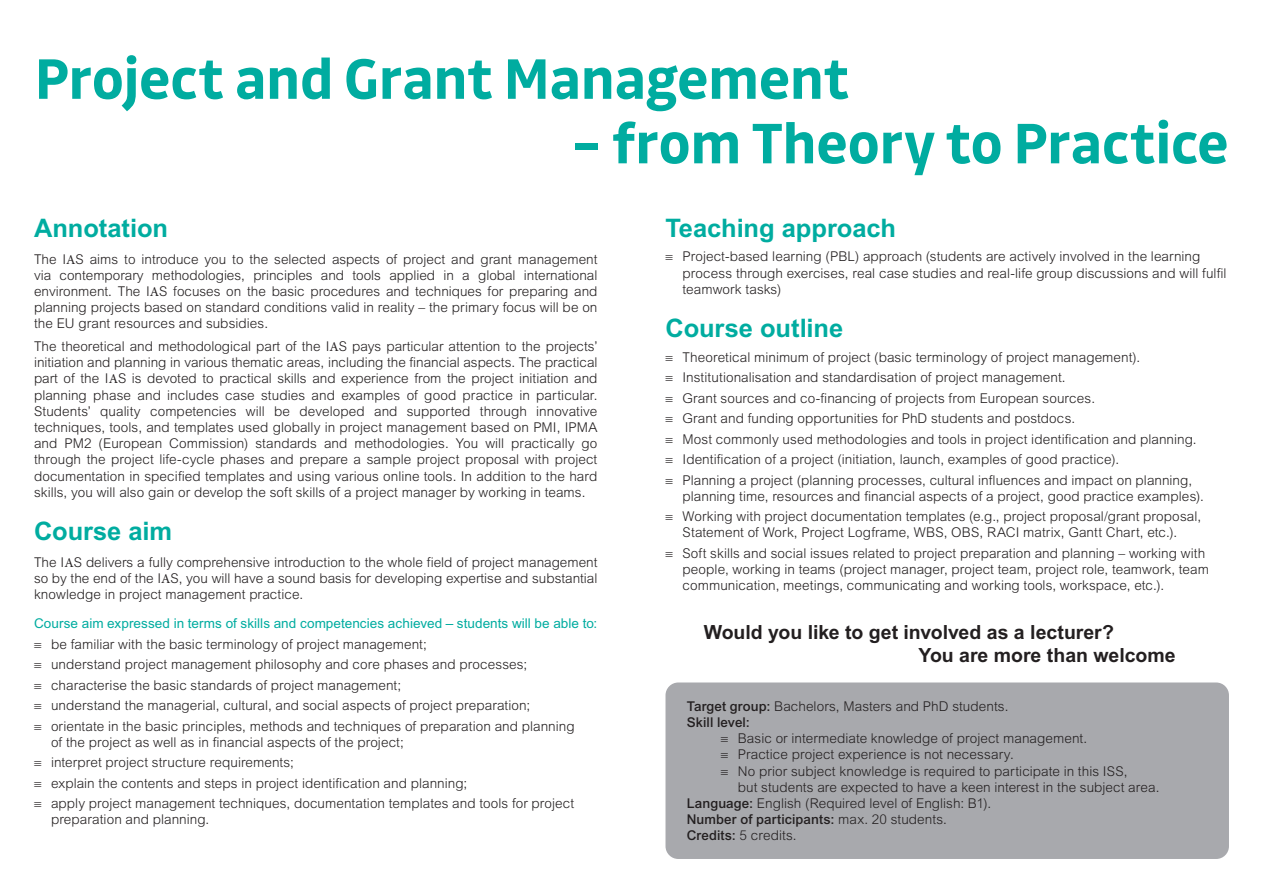
<style>
.page{position:relative;width:1263px;height:893px;background:#fff}
.page>*{position:absolute;margin:0;border:0;box-sizing:border-box;transform-origin:0 0}
.t1{font:700 60.9px "TRY Drive";letter-spacing:-.02em;color:#00aca0}
._22_Nadpisek_1{font:700 25.5px "Arial MT Pro";letter-spacing:-.005em;color:#00aca0}
._22_Lektor_text{font:700 19.5px "Arial MT Pro";color:#231f20}
._22_Lektor_text-2{font:300 13.5px/16.2px "Arial MT Pro";letter-spacing:.005em;color:#231f20}
._22_Lektor_text-3{font:13.5px "Arial MT Pro";letter-spacing:.005em;color:#00aca0}
._22_Lektor_text-4{font:500 13.5px "Arial MT Pro";letter-spacing:.01em;color:#231f20}
.s1{font-family:"Minion Pro";font-weight:400}
.s2{font-weight:500}
.s3{font-weight:300}
</style>
<div class="page">
<div style="left:665px;top:682px;width:564px;height:177px;background:#a8a9ad;border-radius:13px"></div>
<p class="t1" style="left:34px;top:43px;width:817px">Project and Grant Management</p>
<p class="t1" style="left:571px;top:107px;width:659px">– from Theory to Practice</p>
<p class="_22_Nadpisek_1" style="left:34px;top:213px;width:136px">Annotation</p>
<p class="_22_Lektor_text-2" style="left:34px;top:251px;width:565px;text-align:justify">The I<span class="s1">A</span>S aims to introduce you to the selected aspects of project and grant management via contemporary methodologies, principles and tools applied in a global international environment. The I<span class="s1">A</span>S focuses on the basic procedures and techniques for preparing and planning projects based on standard conditions valid in reality – the primary focus will be on the EU grant resources and subsidies.</p>
<p class="_22_Lektor_text-2" style="left:34px;top:338px;width:565px;text-align:justify">The theoretical and methodological part of the I<span class="s1">A</span>S pays particular attention to the projects’ initiation and planning in various thematic areas, including the financial aspects. The practical part of the I<span class="s1">A</span>S is devoted to practical skills and experience from the project initiation and planning phase and includes case studies and examples of good practice in particular.<br>Students’ quality competencies will be developed and supported through innovative techniques, tools, and templates used globally in project management based on PMI, IPMA and PM2 (European Commission) standards and methodologies. You will practically go through the project life-cycle phases and prepare a sample project proposal with project documentation in specified templates and using various online tools. In addition to the hard skills, you will also gain or develop the soft skills of a project manager by working in teams.</p>
<p class="_22_Nadpisek_1" style="left:34px;top:516px;width:140px">Course aim</p>
<p class="_22_Lektor_text-2" style="left:34px;top:554px;width:565px;text-align:justify">The I<span class="s1">A</span>S delivers a fully comprehensive introduction to the whole field of project management so by the end of the I<span class="s1">A</span>S, you will have a sound basis for developing expertise and substantial knowledge in project management practice.</p>
<p class="_22_Lektor_text-3" style="left:34px;top:616px;width:565px">Course aim expressed in terms of skills and competencies achieved – students will be able to:</p>
<p class="_22_Lektor_text-2" style="left:34px;top:636px;width:394px">≡ be familiar with the basic terminology of project management;</p>
<p class="_22_Lektor_text-2" style="left:34px;top:657px;width:495px">≡ understand project management philosophy and core phases and processes;</p>
<p class="_22_Lektor_text-2" style="left:34px;top:677px;width:369px">≡ characterise the basic standards of project management;</p>
<p class="_22_Lektor_text-2" style="left:34px;top:698px;width:498px">≡ understand the managerial, cultural, and social aspects of project preparation;</p>
<p class="_22_Lektor_text-2" style="left:51px;top:718px;width:525px;text-indent:-17px">≡ orientate in the basic principles, methods and techniques of preparation and planning of the project as well as in financial aspects of the project;</p>
<p class="_22_Lektor_text-2" style="left:34px;top:755px;width:261px">≡ interpret project structure requirements;</p>
<p class="_22_Lektor_text-2" style="left:34px;top:775px;width:435px">≡ explain the contents and steps in project identification and planning;</p>
<p class="_22_Lektor_text-2" style="left:51px;top:796px;width:525px;text-indent:-17px">≡ apply project management techniques, documentation templates and tools for project preparation and planning.</p>
<p class="_22_Nadpisek_1" style="left:665px;top:213px;width:232px">Teaching approach</p>
<p class="_22_Lektor_text-2" style="left:682px;top:249px;width:545px;text-indent:-17px">≡ Project-based learning (PBL) approach (students are actively involved in the learning process through exercises, real case studies and real-life group discussions and will fulfil teamwork tasks)</p>
<p class="_22_Nadpisek_1" style="left:665px;top:313px;width:179px">Course outline</p>
<p class="_22_Lektor_text-2" style="left:665px;top:349px;width:476px">≡ Theoretical minimum of project (basic terminology of project management).</p>
<p class="_22_Lektor_text-2" style="left:665px;top:370px;width:402px">≡ Institutionalisation and standardisation of project management.</p>
<p class="_22_Lektor_text-2" style="left:665px;top:390px;width:431px">≡ Grant sources and co-financing of projects from European sources.</p>
<p class="_22_Lektor_text-2" style="left:665px;top:411px;width:411px">≡ Grant and funding opportunities for PhD students and postdocs.</p>
<p class="_22_Lektor_text-2" style="left:665px;top:431px;width:533px">≡ Most commonly used methodologies and tools in project identification and planning.</p>
<p class="_22_Lektor_text-2" style="left:665px;top:452px;width:455px">≡ Identification of a project (initiation, launch, examples of good practice).</p>
<p class="_22_Lektor_text-2" style="left:682px;top:472px;width:523px;text-indent:-17px">≡ Planning a project (planning processes, cultural influences and impact on planning, planning time, resources and financial aspects of a project, good practice examples).</p>
<p class="_22_Lektor_text-2" style="left:665px;top:509px;width:537px;text-align:center">≡ Working with project documentation templates (e.g., project proposal/grant proposal,<br>Statement of Work, Project Logframe, WBS, OBS, RACI matrix, Gantt Chart, etc.).</p>
<p class="_22_Lektor_text-2" style="left:682px;top:545px;width:528px;text-indent:-17px">≡ Soft skills and social issues related to project preparation and planning – working with people, working in teams (project manager, project team, project role, teamwork, team communication, meetings, communicating and working tools, workspace, etc.).</p>
<p class="_22_Lektor_text" style="left:704px;top:620px;width:412px">Would you like to get involved as a lecturer?</p>
<p class="_22_Lektor_text" style="left:919px;top:644px;width:259px">You are more than welcome</p>
<p class="_22_Lektor_text-2" style="left:687px;top:698px;width:323px"><span class="s2">Target group:</span> Bachelors, Masters and PhD students.</p>
<p class="_22_Lektor_text-4" style="left:687px;top:714px;width:65px">Skill level:</p>
<p class="_22_Lektor_text-2" style="left:721px;top:731px;width:368px">≡ Basic or intermediate knowledge of project management.</p>
<p class="_22_Lektor_text-2" style="left:721px;top:747px;width:294px">≡ Practice project experience is not necessary.</p>
<p class="_22_Lektor_text-2" style="left:738px;top:763px;width:423px;text-indent:-17px">≡ No prior subject knowledge is required to participate in this ISS,<br>but students are expected to have a keen interest in the subject area.</p>
<p class="_22_Lektor_text-2" style="left:687px;top:795px;width:306px"><span class="s2">Language:</span> English (Required level of English: B1).</p>
<p class="_22_Lektor_text-4" style="left:687px;top:811px;width:262px">Number of participants: <span class="s3">max. 20 students.</span></p>
<p class="_22_Lektor_text-2" style="left:687px;top:828px;width:111px"><span class="s2">Credits:</span> 5 credits.</p>
</div>
